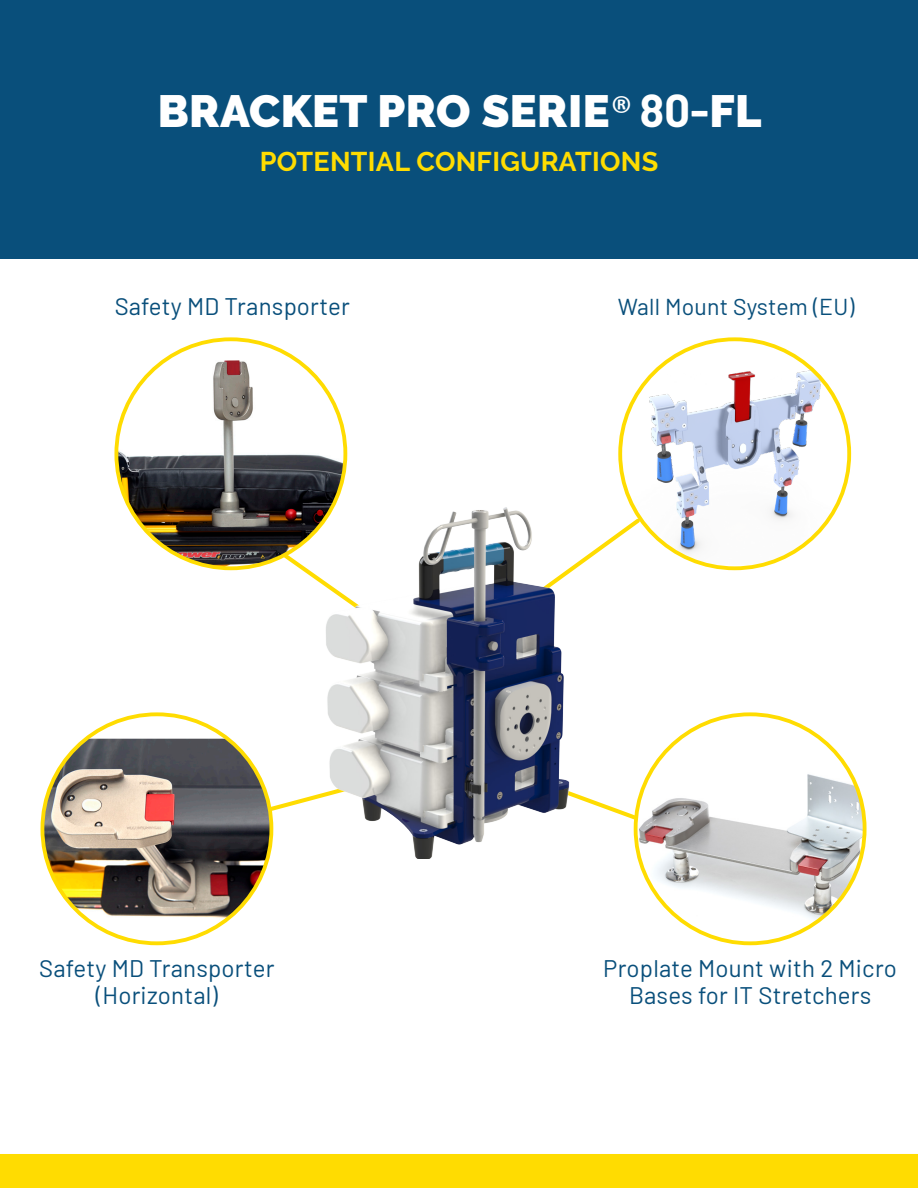
<style>
.page{position:relative;width:918px;height:1188px;background:#fff}
.page>*{position:absolute;margin:0;border:0;box-sizing:border-box;transform-origin:0 0}
.Titre_1{font:900 45px "Raleway";letter-spacing:.01em;color:#fff}
.Subtitle_Yellow{font:700 27px "Raleway";letter-spacing:.01em;color:#ffdc01}
.Bubble_name{font:24px "Barlow";letter-spacing:.01em;color:#094f7b}
.Bubble_name-2{font:22.95px "Barlow";letter-spacing:.01em;color:#094f7b}
.s1{font-family:"Calibri";font-weight:400}
.s2{font-family:"Barlow";font-weight:700}
</style>
<div class="page">
<svg style="left:618px;top:806px;width:18px;height:30px"></svg>
<div style="left:0;top:0;width:918px;height:258px;background:#094f7b"></div>
<div style="left:0;top:1154px;width:918px;height:34px;background:#ffdc01"></div>
<svg style="left:280px;top:550px;width:20px;height:19px"></svg>
<svg style="left:271px;top:799px;width:29px;height:23px"></svg>
<img style="left:116px;top:339px;width:229px;height:229px;border-radius:114px">
<img style="left:45px;top:739px;width:226px;height:186px">
<img style="left:620px;top:350px;width:229px;height:215px">
<img style="left:636px;top:730px;width:226px;height:213px">
<img style="left:300px;top:471px;width:318px;height:387px">
<p class="Titre_1" style="left:158px;top:85px;width:605px">BRACKET PRO SERIE<span class="s1">®</span><span class="s2">80-</span>FL</p>
<p class="Subtitle_Yellow" style="left:260px;top:146px;width:400px">POTENTIAL CONFIGURATIONS</p>
<p class="Bubble_name" style="left:115px;top:289px;width:237px">Safety MD Transporter</p>
<p class="Bubble_name-2" style="left:618px;top:290px;width:238px">Wall Mount System (EU)</p>
<p class="Bubble_name" style="left:39px;top:951px;width:237px">Safety MD Transporter</p>
<p class="Bubble_name" style="left:96px;top:978px;width:124px">(Horizontal)</p>
<p class="Bubble_name" style="left:603px;top:951px;width:295px">Proplate Mount with 2 Micro</p>
<p class="Bubble_name" style="left:629px;top:978px;width:244px">Bases for IT Stretchers</p>
</div>
